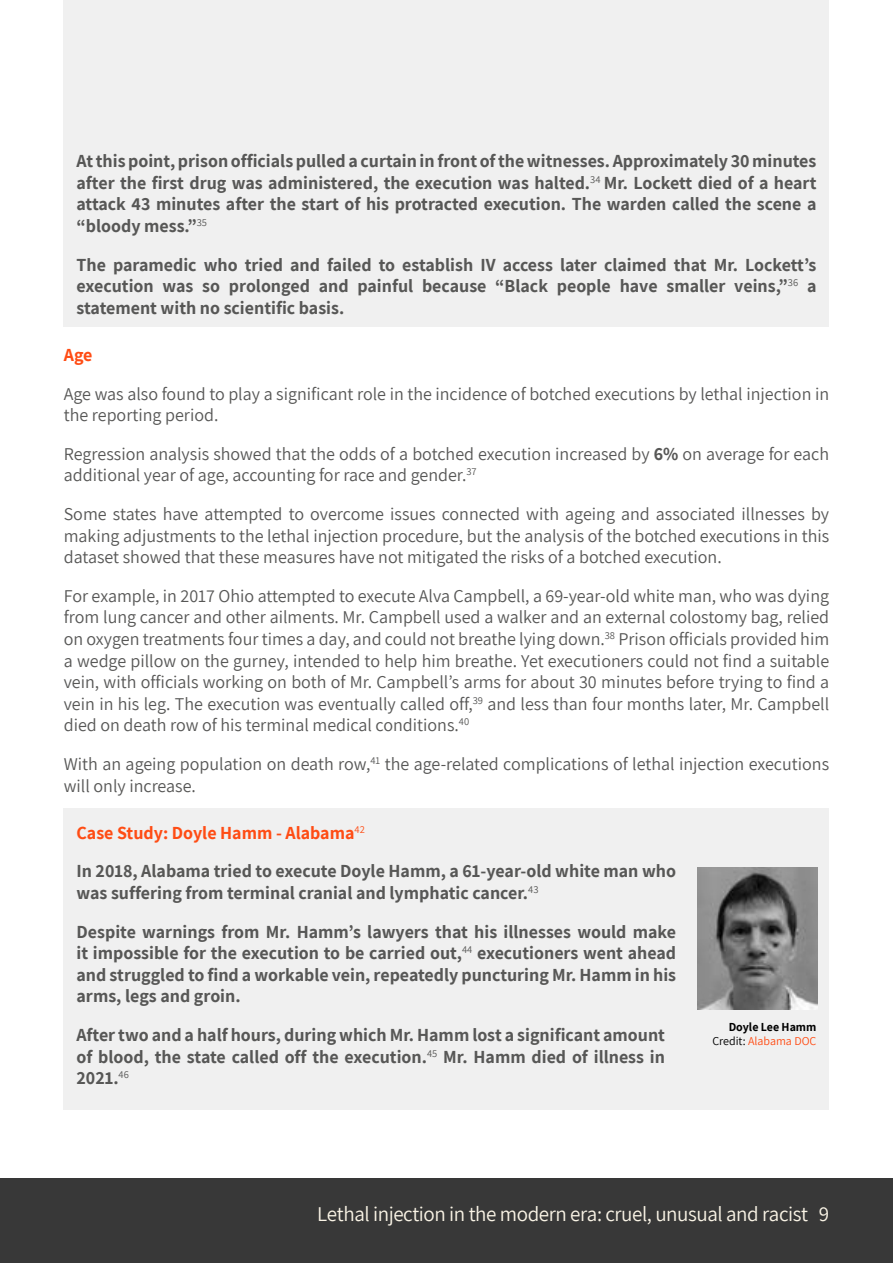
<style>
.page{position:relative;width:893px;height:1263px;background:#fff}
.page>*{position:absolute;margin:0;border:0;box-sizing:border-box;transform-origin:0 0}
.t1{font:21px "Assistant";letter-spacing:-.02em;color:#faf4e6}
.t2{font:18px/21.6px "Assistant";color:#575756}
.t3{font:700 18px/21.6px "Assistant";color:#575756;text-align:justify}
.t4{font:700 18px "Assistant";color:#ff4c14}
.t5{font:700 12px/14.4px "Assistant";color:#000;text-align:right}
.s1{font-weight:700}
.s2{color:#ff4c14}
.s3{font-weight:400}
.s4{font-weight:400;color:#ff4c14}
</style>
<div class="page">
<div style="left:0;top:1178px;width:893px;height:85px;background:#383838"></div>
<div style="left:64px;top:808px;width:765px;height:302px;background:#f0f0f0"></div>
<div style="left:64px;top:0;width:765px;height:326px;background:#f0f0f0"></div>
<img style="left:697px;top:867px;width:120px;height:143px">
<p class="t3" style="left:77px;top:150px;width:741px">At this point, prison officials pulled a curtain in front of the witnesses. Approximately 30 minutes after the first drug was administered, the execution was halted.<sup>34</sup> Mr. Lockett died of a heart attack 43 minutes after the start of his protracted execution. The warden called the scene a “bloody mess.”<sup>35</sup></p>
<p class="t3" style="left:77px;top:253px;width:741px">The paramedic who tried and failed to establish IV access later claimed that Mr. Lockett’s execution was so prolonged and painful because “Black people have smaller veins,”<sup>36</sup> a statement with no scientific basis.</p>
<p class="t4" style="left:64px;top:343px;width:30px">Age</p>
<p class="t2" style="left:64px;top:382px;width:767px">Age was also found to play a significant role in the incidence of botched executions by lethal injection in the reporting period.</p>
<p class="t2" style="left:64px;top:442px;width:767px">Regression analysis showed that the odds of a botched execution increased by <span class="s1">6%</span> on average for each additional year of age, accounting for race and gender.<sup>37</sup></p>
<p class="t2" style="left:64px;top:502px;width:767px;text-align:justify">Some states have attempted to overcome issues connected with ageing and associated illnesses by making adjustments to the lethal injection procedure, but the analysis of the botched executions in this dataset showed that these measures have not mitigated the risks of a botched execution.</p>
<p class="t2" style="left:64px;top:584px;width:767px;text-align:justify">For example, in 2017 Ohio attempted to execute Alva Campbell, a 69-year-old white man, who was dying from lung cancer and other ailments. Mr. Campbell used a walker and an external colostomy bag, relied on oxygen treatments four times a day, and could not breathe lying down.<sup>38</sup> Prison officials provided him a wedge pillow on the gurney, intended to help him breathe. Yet executioners could not find a suitable vein, with officials working on both of Mr. Campbell’s arms for about 30 minutes before trying to find a vein in his leg. The execution was eventually called off,<sup>39</sup> and less than four months later, Mr. Campbell died on death row of his terminal medical conditions.<sup>40</sup></p>
<p class="t2" style="left:64px;top:752px;width:767px">With an ageing population on death row,<sup>41</sup> the age-related complications of lethal injection executions will only increase.</p>
<p class="t3" style="left:77px;top:813px;width:601px;line-height:38.5px"><span class="s2">Case Study: Doyle Hamm - Alabama</span><sup>42<br></sup>In 2018, Alabama tried to execute Doyle Hamm, a 61-year-old white man who</p>
<p class="t3" style="left:77px;top:873px;width:601px;line-height:38.5px">was suffering from terminal cranial and lymphatic cancer.<sup>43<br></sup>Despite warnings from Mr. Hamm’s lawyers that his illnesses would make</p>
<p class="t3" style="left:77px;top:942px;width:601px">it impossible for the execution to be carried out,<sup>44</sup> executioners went ahead and struggled to find a workable vein, repeatedly puncturing Mr. Hamm in his arms, legs and groin.</p>
<p class="t3" style="left:77px;top:1023px;width:590px">After two and a half hours, during which Mr. Hamm lost a significant amount of blood, the state called off the execution.<sup>45</sup> Mr. Hamm died of illness in 2021.<sup>46</sup></p>
<p class="t5" style="left:712px;top:1019px;width:106px">Doyle Lee Hamm<br><span class="s3">Credit:</span> <span class="s4">Alabama DOC</span></p>
<p class="t1" style="left:317px;top:1199px;width:513px">Lethal injection in the modern era: cruel, unusual and racist 9</p>
</div>
